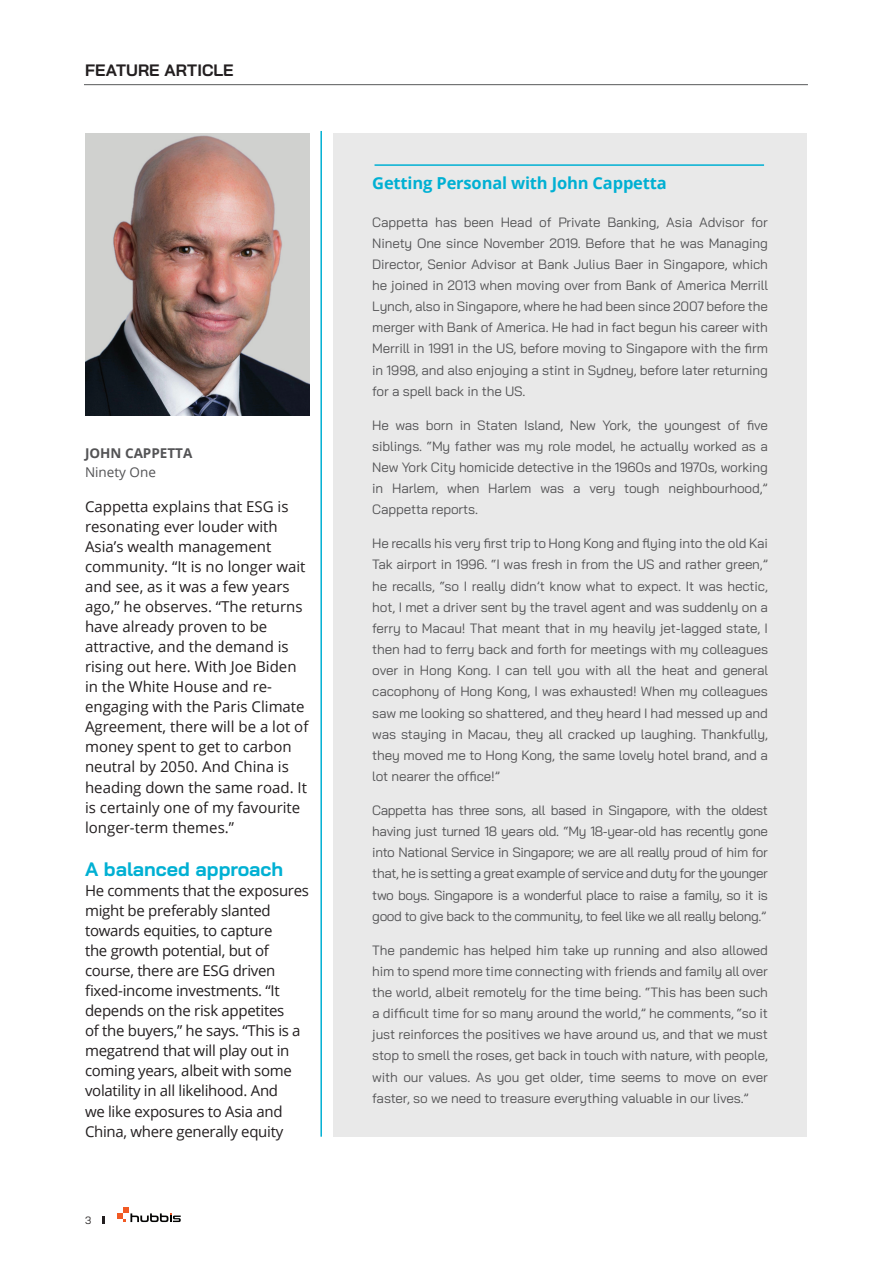
<style>
.page{position:relative;width:893px;height:1263px;background:#fff}
.page>*{position:absolute;margin:0;border:0;box-sizing:border-box;transform-origin:0 0}
.t1{font:700 19.5px "Bai Jamjuree";color:#00b0d3}
.t2{font:700 16.5px "Open Sans";letter-spacing:-.01em;color:#00b0d3}
.t3{font:700 16.5px "Bai Jamjuree";letter-spacing:.005em;color:#231f20}
.t4{font:15px/20.1px "Open Sans";color:#231f20}
.t5{font:15px/20.1px "Open Sans";letter-spacing:-.02em;color:#231f20}
.t6{font:13.5px/21.1px "Bai Jamjuree";letter-spacing:-.01em;color:#535355;text-align:justify}
.t7{font:700 13.5px "Open Sans";color:#535355}
.t8{font:13.5px "Open Sans";color:#535355}
.t9{font:10.5px "Bai Jamjuree";color:#231f20}
</style>
<div class="page">
<svg style="left:117px;top:1207px;width:64px;height:15px"></svg>
<svg style="left:102px;top:1216px;width:2px;height:8px"></svg>
<hr style="left:320px;top:131px;width:2px;height:1006px;background:#00b0d3">
<div style="left:333px;top:133px;width:474px;height:1004px;background:#e9e9e9"></div>
<hr style="left:374px;top:164px;width:390px;height:2px;background:#00b0d3">
<img style="left:85px;top:133px;width:224px;height:282px">
<hr style="left:84px;top:84px;width:724px;height:1px;background:#57585a">
<p class="t3" style="left:85px;top:60px;width:150px">FEATURE ARTICLE</p>
<p class="t7" style="left:85px;top:443px;width:109px">JOHN CAPPETTA</p>
<p class="t8" style="left:85px;top:463px;width:72px">Ninety One</p>
<p class="t4" style="left:85px;top:496px;width:225px">Cappetta explains that ESG is resonating ever louder with<br>Asia’s wealth management community. “It is no longer wait and see, as it was a few years ago,” he observes. “The returns have already proven to be attractive, and the demand is rising out here. With Joe Biden in the White House and re&shy;engaging with the Paris Climate<br>Agreement, there will be a lot of money spent to get to carbon neutral by 2050. And China is heading down the same road. It is certainly one of my favourite longer-term themes.”</p>
<h1 class="t1" style="left:85px;top:857px;width:200px">A balanced approach</h1>
<p class="t5" style="left:85px;top:880px;width:225px">He comments that the exposures might be preferably slanted towards equities, to capture<br>the growth potential, but of course, there are ESG driven fixed-income investments. “It depends on the risk appetites<br>of the buyers,” he says. “This is a megatrend that will play out in coming years, albeit with some volatility in all likelihood. And<br>we like exposures to Asia and<br>China, where generally equity</p>
<p class="t9" style="left:85px;top:1211px;width:8px">3</p>
<p class="t2" style="left:372px;top:171px;width:296px">Getting Personal with John Cappetta</p>
<p class="t6" style="left:372px;top:211px;width:397px">Cappetta has been Head of Private Banking, Asia Advisor for Ninety One since November 2019. Before that he was Managing Director, Senior Advisor at Bank Julius Baer in Singapore, which he joined in 2013 when moving over from Bank of America Merrill Lynch, also in Singapore, where he had been since 2007 before the merger with Bank of America. He had in fact begun his career with Merrill in 1991 in the US, before moving to Singapore with the firm in 1998, and also enjoying a stint in Sydney, before later returning for a spell back in the US.</p>
<p class="t6" style="left:372px;top:414px;width:397px">He was born in Staten Island, New York, the youngest of five siblings. “My father was my role model, he actually worked as a New York City homicide detective in the 1960s and 1970s, working in Harlem, when Harlem was a very tough neighbourhood,” Cappetta reports.</p>
<p class="t6" style="left:372px;top:533px;width:397px">He recalls his very first trip to Hong Kong and flying into the old Kai Tak airport in 1996. “I was fresh in from the US and rather green,” he recalls, “so I really didn’t know what to expect. It was hectic, hot, I met a driver sent by the travel agent and was suddenly on a ferry to Macau! That meant that in my heavily jet-lagged state, I then had to ferry back and forth for meetings with my colleagues over in Hong Kong. I can tell you with all the heat and general cacophony of Hong Kong, I was exhausted! When my colleagues saw me looking so shattered, and they heard I had messed up and was staying in Macau, they all cracked up laughing. Thankfully, they moved me to Hong Kong, the same lovely hotel brand, and a lot nearer the office!”</p>
<p class="t6" style="left:372px;top:799px;width:397px">Cappetta has three sons, all based in Singapore, with the oldest having just turned 18 years old. “My 18-year-old has recently gone into National Service in Singapore; we are all really proud of him for that, he is setting a great example of service and duty for the younger two boys. Singapore is a wonderful place to raise a family, so it is good to give back to the community, to feel like we all really belong.”</p>
<p class="t6" style="left:372px;top:939px;width:397px">The pandemic has helped him take up running and also allowed him to spend more time connecting with friends and family all over the world, albeit remotely for the time being. “This has been such a difficult time for so many around the world,” he comments, “so it just reinforces the positives we have around us, and that we must stop to smell the roses, get back in touch with nature, with people, with our values. As you get older, time seems to move on ever faster, so we need to treasure everything valuable in our lives.”</p>
</div>
